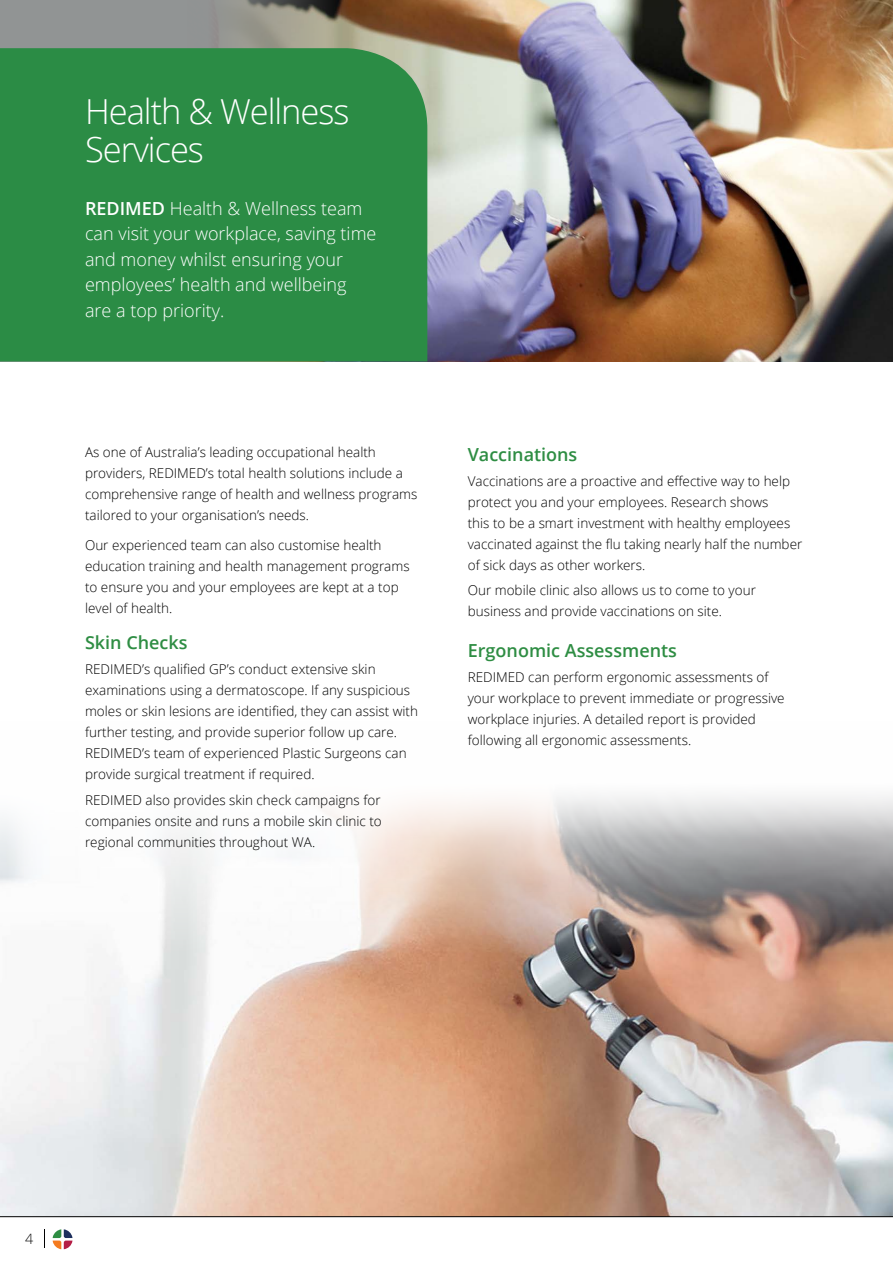
<style>
.page{position:relative;width:893px;height:1263px;background:#fff}
.page>*{position:absolute;margin:0;border:0;box-sizing:border-box;transform-origin:0 0}
.t1{font:300 34.5px/37.5px "Open Sans";letter-spacing:-.03em;color:#fff}
.t2{font:300 18px/25.5px "Open Sans";color:#fff}
.t3{font:600 18px "Open Sans";color:#2e8d43}
.t4{font:300 14.25px "Open Sans";color:#000}
.t5{font:300 13.5px/21px "Open Sans";color:#000}
.s1{font-weight:600}
</style>
<div class="page">
<svg style="left:53px;top:1229px;width:19px;height:20px"></svg>
<svg style="left:44px;top:1230px;width:1px;height:18px"></svg>
<img style="left:0;top:795px;width:893px;height:421px">
<div style="left:0;top:0;width:893px;height:361px;background:#919494"></div>
<img style="left:242px;top:0;width:651px;height:361px">
<div style="left:0;top:48px;width:427px;height:313px;background:#2b8c45"></div>
<hr style="left:0;top:1216px;width:893px;height:1px;background:#000">
<h1 class="t1" style="left:85px;top:92px;width:266px">Health &amp; Wellness<br>Services</h1>
<h2 class="t2" style="left:85px;top:195px;width:293px"><span class="s1">REDIMED</span> Health &amp; Wellness team can visit your workplace, saving time and money whilst ensuring your employees’ health and wellbeing are a top priority.</h2>
<p class="t5" style="left:85px;top:441px;width:334px">As one of Australia’s leading occupational health providers, REDIMED’s total health solutions include a comprehensive range of health and wellness programs tailored to your organisation’s needs.</p>
<p class="t5" style="left:85px;top:534px;width:326px">Our experienced team can also customise health education training and health management programs to ensure you and your employees are kept at a top level of health.</p>
<h2 class="t3" style="left:85px;top:630px;width:104px">Skin Checks</h2>
<p class="t5" style="left:85px;top:659px;width:334px">REDIMED’s qualified GP’s conduct extensive skin examinations using a dermatoscope. If any suspicious moles or skin lesions are identified, they can assist with further testing, and provide superior follow up care.<br>REDIMED’s team of experienced Plastic Surgeons can provide surgical treatment if required.</p>
<p class="t5" style="left:85px;top:789px;width:298px;text-align:justify">REDIMED also provides skin check campaigns for companies onsite and runs a mobile skin clinic to regional communities throughout WA.</p>
<h2 class="t3" style="left:468px;top:441px;width:111px">Vaccinations</h2>
<p class="t5" style="left:468px;top:470px;width:336px">Vaccinations are a proactive and effective way to help protect you and your employees. Research shows<br>this to be a smart investment with healthy employees vaccinated against the flu taking nearly half the number of sick days as other workers.</p>
<p class="t5" style="left:468px;top:579px;width:290px">Our mobile clinic also allows us to come to your business and provide vaccinations on site.</p>
<h2 class="t3" style="left:468px;top:637px;width:211px">Ergonomic Assessments</h2>
<p class="t5" style="left:468px;top:666px;width:318px">REDIMED can perform ergonomic assessments of your workplace to prevent immediate or progressive workplace injuries. A detailed report is provided following all ergonomic assessments.</p>
<p class="t4" style="left:25px;top:1229px;width:10px">4</p>
</div>
